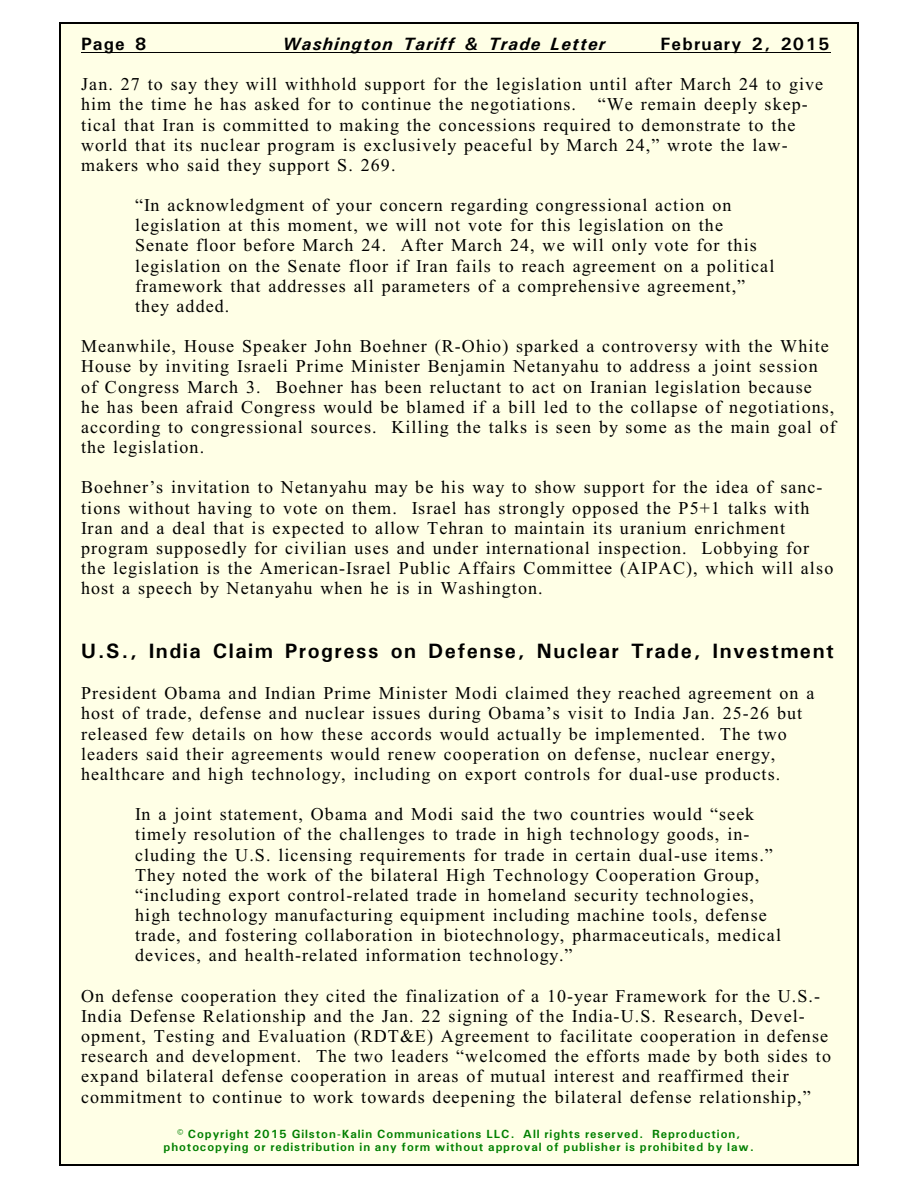
<style>
.page{position:relative;width:918px;height:1188px;background:#fff}
.page>*{position:absolute;margin:0;border:0;box-sizing:border-box;transform-origin:0 0}
.t1{font:700 21px "Univers";letter-spacing:.075em;color:#000}
.t2{font:18px/20.1px "Times New Roman";letter-spacing:.06em;color:#000}
.t3{font:italic 700 18px "Univers";letter-spacing:.07em;color:#000}
.t4{font:700 18px "Univers";letter-spacing:.075em;color:#000}
.t5{font:700 12px/13.6px "Univers";letter-spacing:.075em;color:#008000;text-align:center}
</style>
<div class="page">
<div style="left:59px;top:23px;width:800px;height:1142px;background:#ffffe6"></div>
<hr style="left:59px;top:23px;width:1px;height:1142px;background:#000">
<hr style="left:857px;top:23px;width:2px;height:1142px;background:#000">
<hr style="left:59px;top:23px;width:799px;height:1px;background:#000">
<hr style="left:59px;top:1164px;width:799px;height:1px;background:#000">
<hr style="left:81px;top:52px;width:750px;height:1px;background:#000">
<p class="t4" style="left:81px;top:38px;width:67px">Page 8</p>
<p class="t3" style="left:283px;top:38px;width:324px">Washington Tariff &amp; Trade Letter</p>
<p class="t4" style="left:660px;top:38px;width:171px">February 2, 2015</p>
<p class="t2" style="left:81px;top:76px;width:744px">Jan. 27 to say they will withhold support for the legislation until after March 24 to give him the time he has asked for to continue the negotiations. “We remain deeply skep&shy;tical that Iran is committed to making the concessions required to demonstrate to the world that its nuclear program is exclusively peaceful by March 24,” wrote the law&shy;makers who said they support S. 269.</p>
<p class="t2" style="left:135px;top:197px;width:641px">“In acknowledgment of your concern regarding congressional action on legislation at this moment, we will not vote for this legislation on the Senate floor before March 24. After March 24, we will only vote for this legislation on the Senate floor if Iran fails to reach agreement on a political framework that addresses all parameters of a comprehensive agreement,” they added.</p>
<p class="t2" style="left:81px;top:338px;width:756px">Meanwhile, House Speaker John Boehner (R-Ohio) sparked a controversy with the White House by inviting Israeli Prime Minister Benjamin Netanyahu to address a joint session of Congress March 3. Boehner has been reluctant to act on Iranian legislation because<br>he has been afraid Congress would be blamed if a bill led to the collapse of negotiations, according to congressional sources. Killing the talks is seen by some as the main goal of the legislation.</p>
<p class="t2" style="left:81px;top:479px;width:754px">Boehner’s invitation to Netanyahu may be his way to show support for the idea of sanc&shy;tions without having to vote on them. Israel has strongly opposed the P5+1 talks with Iran and a deal that is expected to allow Tehran to maintain its uranium enrichment program supposedly for civilian uses and under international inspection. Lobbying for the legislation is the American-Israel Public Affairs Committee (AIPAC), which will also host a speech by Netanyahu when he is in Washington.</p>
<p class="t1" style="left:81px;top:644px;width:754px">U.S., India Claim Progress on Defense, Nuclear Trade, Investment</p>
<p class="t2" style="left:81px;top:685px;width:735px">President Obama and Indian Prime Minister Modi claimed they reached agreement on a host of trade, defense and nuclear issues during Obama’s visit to India Jan. 25-26 but released few details on how these accords would actually be implemented. The two leaders said their agreements would renew cooperation on defense, nuclear energy, healthcare and high technology, including on export controls for dual-use products.</p>
<p class="t2" style="left:135px;top:806px;width:648px">In a joint statement, Obama and Modi said the two countries would “seek timely resolution of the challenges to trade in high technology goods, in&shy;cluding the U.S. licensing requirements for trade in certain dual-use items.” They noted the work of the bilateral High Technology Cooperation Group, “including export control-related trade in homeland security technologies, high technology manufacturing equipment including machine tools, defense trade, and fostering collaboration in biotechnology, pharmaceuticals, medical devices, and health-related information technology.”</p>
<p class="t2" style="left:81px;top:987px;width:752px">On defense cooperation they cited the finalization of a 10-year Framework for the U.S.- India Defense Relationship and the Jan. 22 signing of the India-U.S. Research, Devel&shy;opment, Testing and Evaluation (RDT&amp;E) Agreement to facilitate cooperation in defense research and development. The two leaders “welcomed the efforts made by both sides to expand bilateral defense cooperation in areas of mutual interest and reaffirmed their commitment to continue to work towards deepening the bilateral defense relationship,”</p>
<p class="t5" style="left:164px;top:1128px;width:592px">© Copyright 2015 Gilston-Kalin Communications LLC. All rights reserved. Reproduction, photocopying or redistribution in any form without approval of publisher is prohibited by law.</p>
</div>
